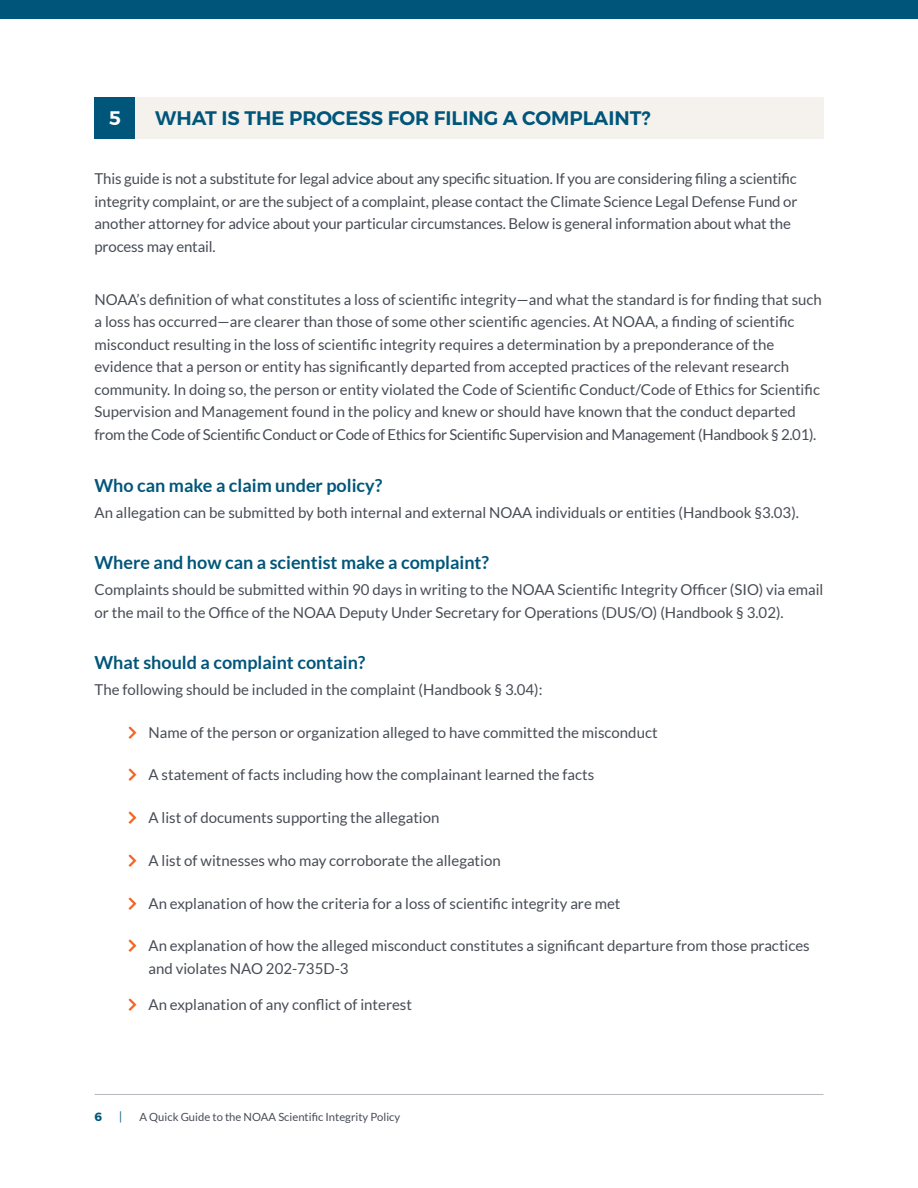
<style>
.page{position:relative;width:918px;height:1188px;background:#fff}
.page>*{position:absolute;margin:0;border:0;box-sizing:border-box;transform-origin:0 0}
.t1{font:600 19.5px "Montserrat";color:#00567a}
.t2{font:600 19.5px "Montserrat";color:#fff}
.t3{font:700 18px "Lato";color:#00567a}
.t4{font:15px/22.5px "Lato";color:#474c55}
.t5{font:700 12px "Montserrat";color:#00567a}
.t6{font:300 12px "Montserrat";color:#00567a}
.t7{font:11.25px "Lato";color:#474c55}
</style>
<div class="page">
<hr style="left:94px;top:1094px;width:730px;height:1px;background:#b7b9be">
<div style="left:0;top:0;width:918px;height:19px;background:#00567a"></div>
<div style="left:135px;top:98px;width:688px;height:41px;background:#f5f2ed"></div>
<div style="left:94px;top:98px;width:41px;height:41px;background:#00567a"></div>
<h1 class="t2" style="left:109px;top:103px;width:14px">5</h1>
<h1 class="t1" style="left:155px;top:103px;width:497px">WHAT IS THE PROCESS FOR FILING A COMPLAINT?</h1>
<p class="t4" style="left:94px;top:167px;width:705px">This guide is not a substitute for legal advice about any specific situation. If you are considering filing a scientific integrity complaint, or are the subject of a complaint, please contact the Climate Science Legal Defense Fund or another attorney for advice about your particular circumstances. Below is general information about what the process may entail.</p>
<p class="t4" style="left:94px;top:288px;width:729px">NOAA’s definition of what constitutes a loss of scientific integrity—and what the standard is for finding that such a loss has occurred—are clearer than those of some other scientific agencies. At NOAA, a finding of scientific misconduct resulting in the loss of scientific integrity requires a determination by a preponderance of the evidence that a person or entity has significantly departed from accepted practices of the relevant research community. In doing so, the person or entity violated the Code of Scientific Conduct/Code of Ethics for Scientific Supervision and Management found in the policy and knew or should have known that the conduct departed from the Code of Scientific Conduct or Code of Ethics for Scientific Supervision and Management (Handbook § 2.01).</p>
<p class="t3" style="left:94px;top:475px;width:289px">Who can make a claim under policy?</p>
<p class="t4" style="left:94px;top:502px;width:706px">An allegation can be submitted by both internal and external NOAA individuals or entities (Handbook §3.03).</p>
<p class="t3" style="left:94px;top:552px;width:396px">Where and how can a scientist make a complaint?</p>
<p class="t4" style="left:94px;top:579px;width:731px">Complaints should be submitted within 90 days in writing to the NOAA Scientific Integrity Officer (SIO) via email or the mail to the Office of the NOAA Deputy Under Secretary for Operations (DUS/O) (Handbook § 3.02).</p>
<p class="t3" style="left:94px;top:652px;width:272px">What should a complaint contain?</p>
<p class="t4" style="left:94px;top:678px;width:450px">The following should be included in the complaint (Handbook § 3.04):</p>
<p class="t4" style="left:148px;top:721px;width:511px">Name of the person or organization alleged to have committed the misconduct</p>
<p class="t4" style="left:148px;top:764px;width:447px">A statement of facts including how the complainant learned the facts</p>
<p class="t4" style="left:148px;top:806px;width:292px">A list of documents supporting the allegation</p>
<p class="t4" style="left:148px;top:849px;width:354px">A list of witnesses who may corroborate the allegation</p>
<p class="t4" style="left:148px;top:892px;width:474px">An explanation of how the criteria for a loss of scientific integrity are met</p>
<p class="t4" style="left:148px;top:935px;width:663px">An explanation of how the alleged misconduct constitutes a significant departure from those practices and violates NAO 202-735D-3</p>
<p class="t4" style="left:148px;top:993px;width:265px">An explanation of any conflict of interest</p>
<p class="t5" style="left:94px;top:1109px;width:9px">6</p>
<p class="t6" style="left:119px;top:1110px;width:4px">|</p>
<p class="t7" style="left:139px;top:1111px;width:262px">A Quick Guide to the NOAA Scientific Integrity Policy</p>
</div>
